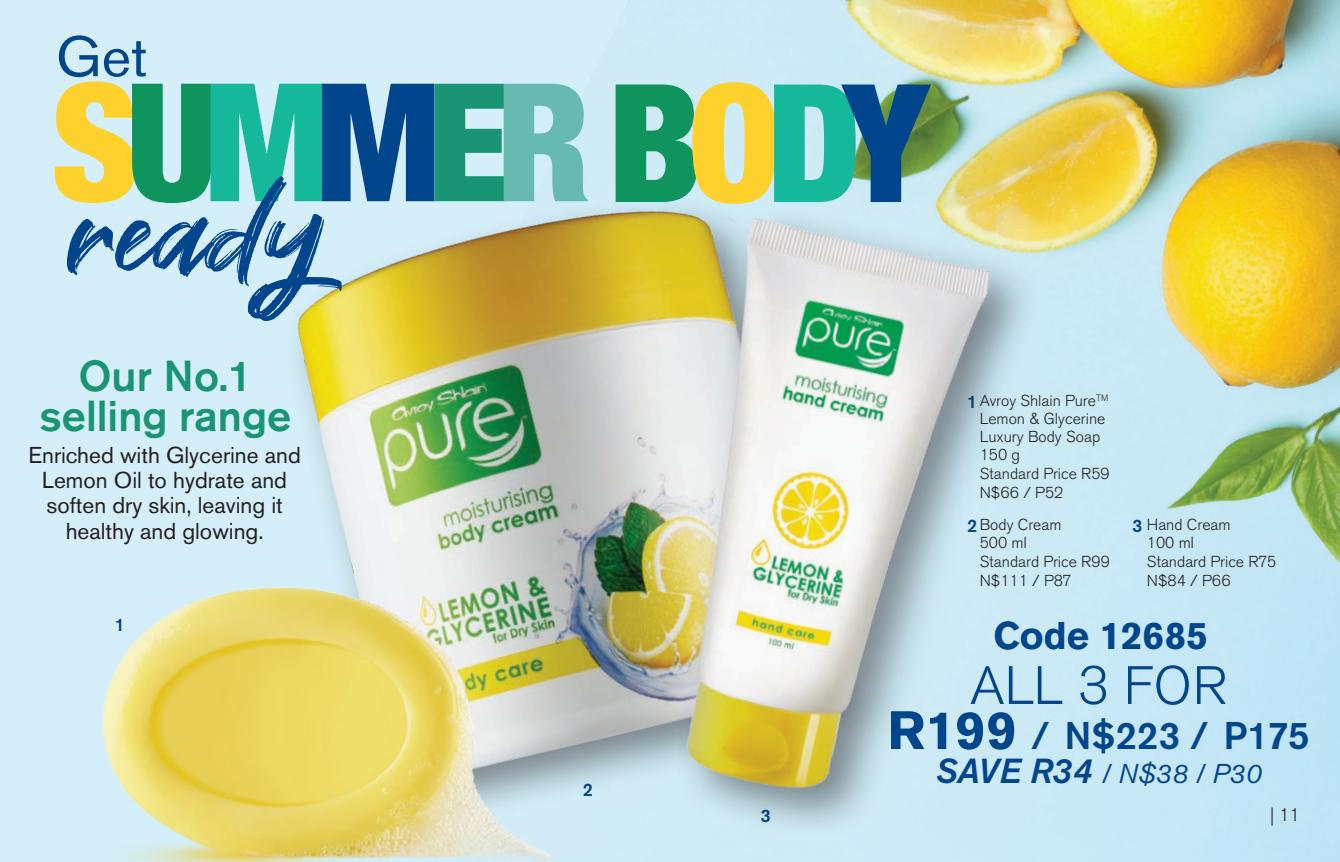
<style>
.page{position:relative;width:1340px;height:862px;background:#fff}
.page>*{position:absolute;margin:0;border:0;box-sizing:border-box;transform-origin:0 0}
.t1{font:900 condensed 164.25px "Helvetica Neue";letter-spacing:-.08em;color:#fed12d}
.t2{font:139.72px "Great Sejagad";color:#01468c}
.t3{font:56.25px "Akzidenz Grotesk BE";color:#01468c}
.t4{font:300 53.32px "Akzidenz Grotesk BE";color:#01468c}
.t5{font:500 42.98px/40.5px "Akzidenz Grotesk BE";color:#1a9574;text-align:center}
.t6{font:500 38.25px "Akzidenz Grotesk BE";color:#01468c}
.t7{font:700 38.25px "Akzidenz Grotesk BE";color:#01468c}
.t8{font:italic 27px "Akzidenz Grotesk BE";color:#01468c}
.t9{font:22.72px/25.2px "Akzidenz Grotesk BE";color:#231f20;text-align:center}
.t10{font:500 18px "Akzidenz Grotesk BE";color:#01468c}
.t11{font:300 18px "Akzidenz Grotesk BE";color:#231f20}
.Descriptor{font:300 15.75px/18px "Akzidenz Grotesk BE";color:#231f20}
.s1{color:#10945d}
.s2{color:#16b89b}
.s3{color:#01468c}
.s4{color:#1a9574}
.s5{color:#67bab0}
.s6{font-family:"Helvetica Neue"}
.s7{font-weight:700;font-size:53.32px}
.s8{font-weight:500;font-size:34.43px}
</style>
<div class="page">
<div style="left:0;top:0;width:1339px;height:861px;background:#d4eff9"></div>
<img style="left:835px;top:0;width:504px;height:861px">
<img style="left:297px;top:123px;width:592px;height:665px">
<div style="left:649px;top:198px;width:393px;height:642px;background:#231f20;opacity:.5"></div>
<img style="left:612px;top:171px;width:402px;height:643px">
<img style="left:102px;top:522px;width:480px;height:339px">
<p class="t3" style="left:56px;top:23px;width:93px">Get</p>
<p class="t1" style="left:51px;top:8px;width:879px">S<span class="s1">U</span><span class="s2">M</span><span class="s3">M</span><span class="s4">E</span><span class="s5">R</span> <span class="s1">B</span>O<span class="s2">D</span><span class="s3">Y</span></p>
<p class="t2" style="left:71px;top:154px;width:257px">ready</p>
<h3 class="t5" style="left:39px;top:355px;width:253px">Our No.1 selling range</h3>
<p class="t9" style="left:28px;top:442px;width:274px">Enriched with Glycerine and<br>Lemon Oil to hydrate and soften dry skin, leaving it healthy and glowing.</p>
<p class="t10" style="left:115px;top:613px;width:12px">1</p>
<p class="Descriptor" style="left:979px;top:392px;width:130px">Avroy Shlain Pure<sup>TM<br></sup>Lemon &amp; Glycerine<br>Luxury Body Soap</p>
<p class="Descriptor" style="left:979px;top:446px;width:42px">150 g</p>
<p class="Descriptor" style="left:979px;top:465px;width:131px">Standard Price R59</p>
<p class="Descriptor" style="left:979px;top:484px;width:85px">N$66 / P52</p>
<p class="t10" style="left:967px;top:390px;width:12px">1</p>
<p class="Descriptor" style="left:979px;top:515px;width:83px">Body Cream</p>
<p class="Descriptor" style="left:979px;top:533px;width:48px">500 m<span class="s6">ℓ</span></p>
<p class="Descriptor" style="left:979px;top:552px;width:132px">Standard Price R99</p>
<p class="Descriptor" style="left:979px;top:571px;width:93px">N$111 / P87</p>
<p class="Descriptor" style="left:1146px;top:515px;width:85px">Hand Cream</p>
<p class="Descriptor" style="left:1146px;top:533px;width:48px">100 m<span class="s6">ℓ</span></p>
<p class="Descriptor" style="left:1146px;top:552px;width:131px">Standard Price R75</p>
<p class="Descriptor" style="left:1146px;top:571px;width:85px">N$84 / P66</p>
<p class="t10" style="left:967px;top:514px;width:12px">2</p>
<p class="t10" style="left:1132px;top:514px;width:12px">3</p>
<p class="t7" style="left:993px;top:613px;width:216px">Code 12685</p>
<p class="t10" style="left:583px;top:778px;width:12px">2</p>
<p class="t10" style="left:760px;top:804px;width:12px">3</p>
<p class="t4" style="left:970px;top:655px;width:259px">ALL 3 FOR</p>
<p class="t6" style="left:887px;top:711px;width:424px"><span class="s7">R199</span> / N$223 / P175</p>
<p class="t8" style="left:935px;top:756px;width:327px"><span class="s8">SAVE R34</span> / N$38 / P30</p>
<p class="t11" style="left:1270px;top:804px;width:31px">| 11</p>
</div>
